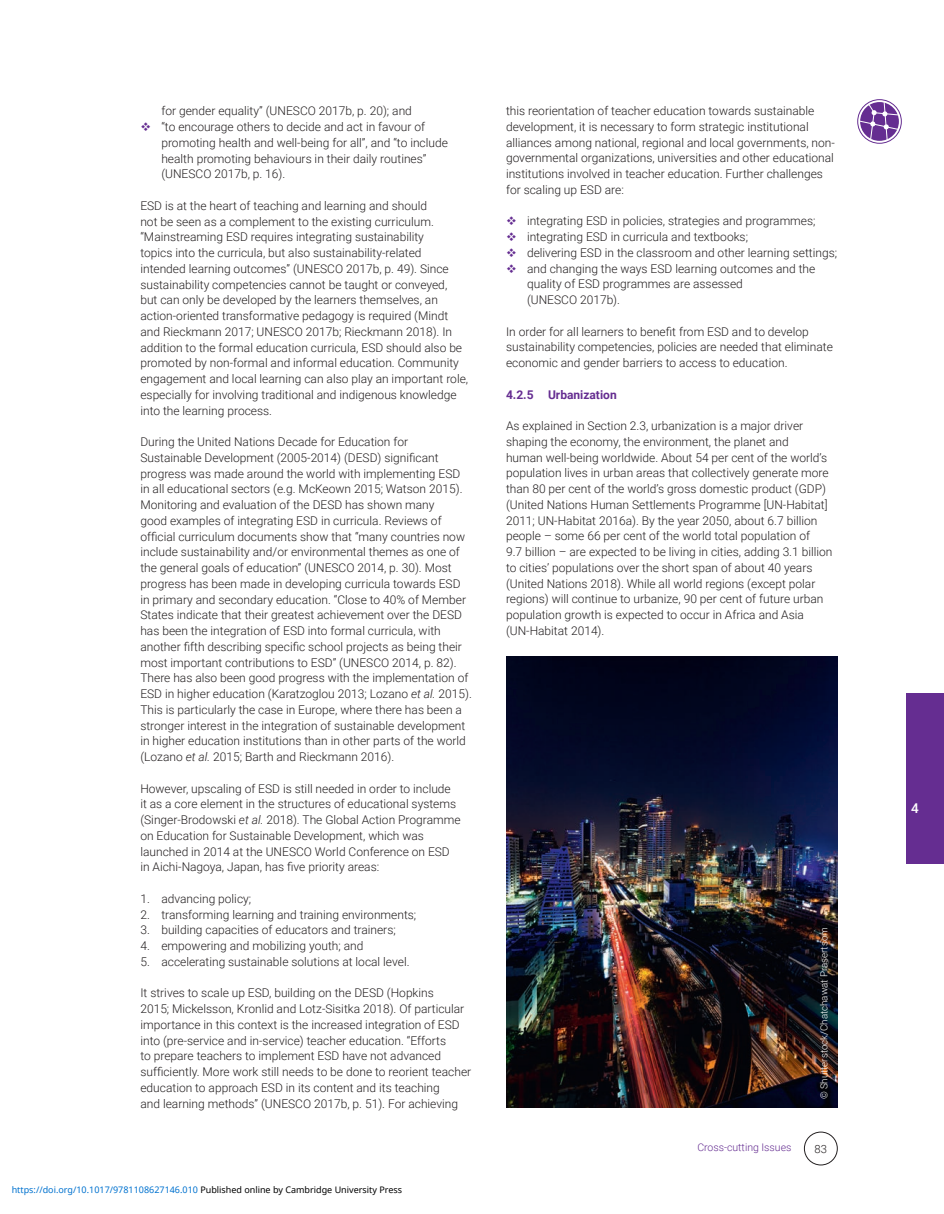
<style>
.page{position:relative;width:944px;height:1214px;background:#fff}
.page>*{position:absolute;margin:0;border:0;box-sizing:border-box;transform-origin:0 0}
.t1{font:500 13.5px "Roboto";color:#fff}
.t2{font:300 12px/15.8px "Roboto";color:#231f20}
.t3{font:700 12px "Roboto";color:#652d91}
.t4{font:300 11.25px "Roboto";color:#231f20}
.t5{font:300 10.5px "Roboto";color:#652d91}
.t6{font:300 9.75px "Roboto";color:#fff}
.t7{font:9px "Noto Sans";color:#0172cf}
.s1{color:#652d91}
.s2{font-style:italic}
.s3{color:#000}
</style>
<div class="page">
<div style="left:857px;top:99px;width:44px;height:45px;border:1px solid #652d91;border-radius:50%"></div>
<svg style="left:858px;top:101px;width:41px;height:40px"></svg>
<div style="left:804px;top:1131px;width:33px;height:34px;border:1px solid #231f20;border-radius:50%"></div>
<div style="left:906px;top:693px;width:38px;height:170px;background:#652d91"></div>
<img style="left:506px;top:657px;width:331px;height:450px">
<p class="t2" style="left:161px;top:103px;width:252px">for gender equality” (UNESCO 2017b, p. 20); and</p>
<p class="t2" style="left:161px;top:118px;width:288px;text-indent:-21px"><span class="s1">❖</span> “to encourage others to decide and act in favour of promoting health and well-being for all”, and “to include health promoting behaviours in their daily routines” (UNESCO 2017b, p. 16).</p>
<p class="t2" style="left:140px;top:197px;width:329px">ESD is at the heart of teaching and learning and should<br>not be seen as a complement to the existing curriculum. “Mainstreaming ESD requires integrating sustainability<br>topics into the curricula, but also sustainability-related intended learning outcomes” (UNESCO 2017b, p. 49). Since sustainability competencies cannot be taught or conveyed,<br>but can only be developed by the learners themselves, an action-oriented transformative pedagogy is required (Mindt and Rieckmann 2017; UNESCO 2017b; Rieckmann 2018). In addition to the formal education curricula, ESD should also be promoted by non-formal and informal education. Community engagement and local learning can also play an important role, especially for involving traditional and indigenous knowledge into the learning process.</p>
<p class="t2" style="left:140px;top:433px;width:333px">During the United Nations Decade for Education for Sustainable Development (2005-2014) (DESD) significant progress was made around the world with implementing ESD in all educational sectors (e.g. McKeown 2015; Watson 2015).<br>Monitoring and evaluation of the DESD has shown many<br>good examples of integrating ESD in curricula. Reviews of official curriculum documents show that “many countries now include sustainability and/or environmental themes as one of the general goals of education” (UNESCO 2014, p. 30). Most progress has been made in developing curricula towards ESD in primary and secondary education. “Close to 40% of Member States indicate that their greatest achievement over the DESD has been the integration of ESD into formal curricula, with another fifth describing specific school projects as being their most important contributions to ESD” (UNESCO 2014, p. 82).<br>There has also been good progress with the implementation of ESD in higher education (Karatzoglou 2013; Lozano <span class="s2">et al.</span> 2015).<br>This is particularly the case in Europe, where there has been a stronger interest in the integration of sustainable development in higher education institutions than in other parts of the world (Lozano <span class="s2">et al.</span> 2015; Barth and Rieckmann 2016).</p>
<p class="t2" style="left:140px;top:780px;width:322px">However, upscaling of ESD is still needed in order to include<br>it as a core element in the structures of educational systems (Singer-Brodowski <span class="s2">et al.</span> 2018). The Global Action Programme on Education for Sustainable Development, which was launched in 2014 at the UNESCO World Conference on ESD in Aichi-Nagoya, Japan, has five priority areas:</p>
<p class="t2" style="left:140px;top:890px;width:112px">1. advancing policy;</p>
<p class="t2" style="left:140px;top:906px;width:277px">2. transforming learning and training environments;</p>
<p class="t2" style="left:140px;top:921px;width:257px">3. building capacities of educators and trainers;</p>
<p class="t2" style="left:140px;top:937px;width:225px">4. empowering and mobilizing youth; and</p>
<p class="t2" style="left:140px;top:953px;width:271px">5. accelerating sustainable solutions at local level.</p>
<p class="t2" style="left:140px;top:984px;width:332px">It strives to scale up ESD, building on the DESD (Hopkins<br>2015; Mickelsson, Kronlid and Lotz-Sisitka 2018). Of particular importance in this context is the increased integration of ESD into (pre-service and in-service) teacher education. “Efforts<br>to prepare teachers to implement ESD have not advanced sufficiently. More work still needs to be done to reorient teacher education to approach ESD in its content and its teaching<br>and learning methods” (UNESCO 2017b, p. 51). For achieving</p>
<p class="t7" style="left:12px;top:1183px;width:392px">https://doi.org/10.1017/9781108627146.010 <span class="s3">Published online by Cambridge University Press</span></p>
<p class="t2" style="left:506px;top:102px;width:330px">this reorientation of teacher education towards sustainable development, it is necessary to form strategic institutional alliances among national, regional and local governments, non&shy;governmental organizations, universities and other educational institutions involved in teacher education. Further challenges for scaling up ESD are:</p>
<p class="t2" style="left:506px;top:213px;width:311px"><span class="s1">❖</span> integrating ESD in policies, strategies and programmes;</p>
<p class="t2" style="left:506px;top:228px;width:243px"><span class="s1">❖</span> integrating ESD in curricula and textbooks;</p>
<p class="t2" style="left:506px;top:244px;width:332px"><span class="s1">❖</span> delivering ESD in the classroom and other learning settings;</p>
<p class="t2" style="left:527px;top:260px;width:290px;text-indent:-21px"><span class="s1">❖</span> and changing the ways ESD learning outcomes and the quality of ESD programmes are assessed<br>(UNESCO 2017b).</p>
<p class="t2" style="left:506px;top:323px;width:328px">In order for all learners to benefit from ESD and to develop sustainability competencies, policies are needed that eliminate economic and gender barriers to access to education.</p>
<p class="t3" style="left:506px;top:386px;width:112px">4.2.5 Urbanization</p>
<p class="t2" style="left:506px;top:417px;width:328px">As explained in Section 2.3, urbanization is a major driver shaping the economy, the environment, the planet and<br>human well-being worldwide. About 54 per cent of the world’s population lives in urban areas that collectively generate more than 80 per cent of the world’s gross domestic product (GDP) (United Nations Human Settlements Programme [UN-Habitat] 2011; UN-Habitat 2016a). By the year 2050, about 6.7 billion people – some 66 per cent of the world total population of<br>9.7 billion – are expected to be living in cities, adding 3.1 billion to cities’ populations over the short span of about 40 years (United Nations 2018). While all world regions (except polar regions) will continue to urbanize, 90 per cent of future urban population growth is expected to occur in Africa and Asia (UN-Habitat 2014).</p>
<p class="t6" style="left:817px;top:1099px;width:174px;rotate:-90deg">© Shutterstock/Chatchawat Prasertsom</p>
<p class="t5" style="left:697px;top:1140px;width:96px">Cross-cutting Issues</p>
<p class="t4" style="left:814px;top:1140px;width:14px">83</p>
<p class="t1" style="left:911px;top:798px;width:9px">4</p>
</div>
